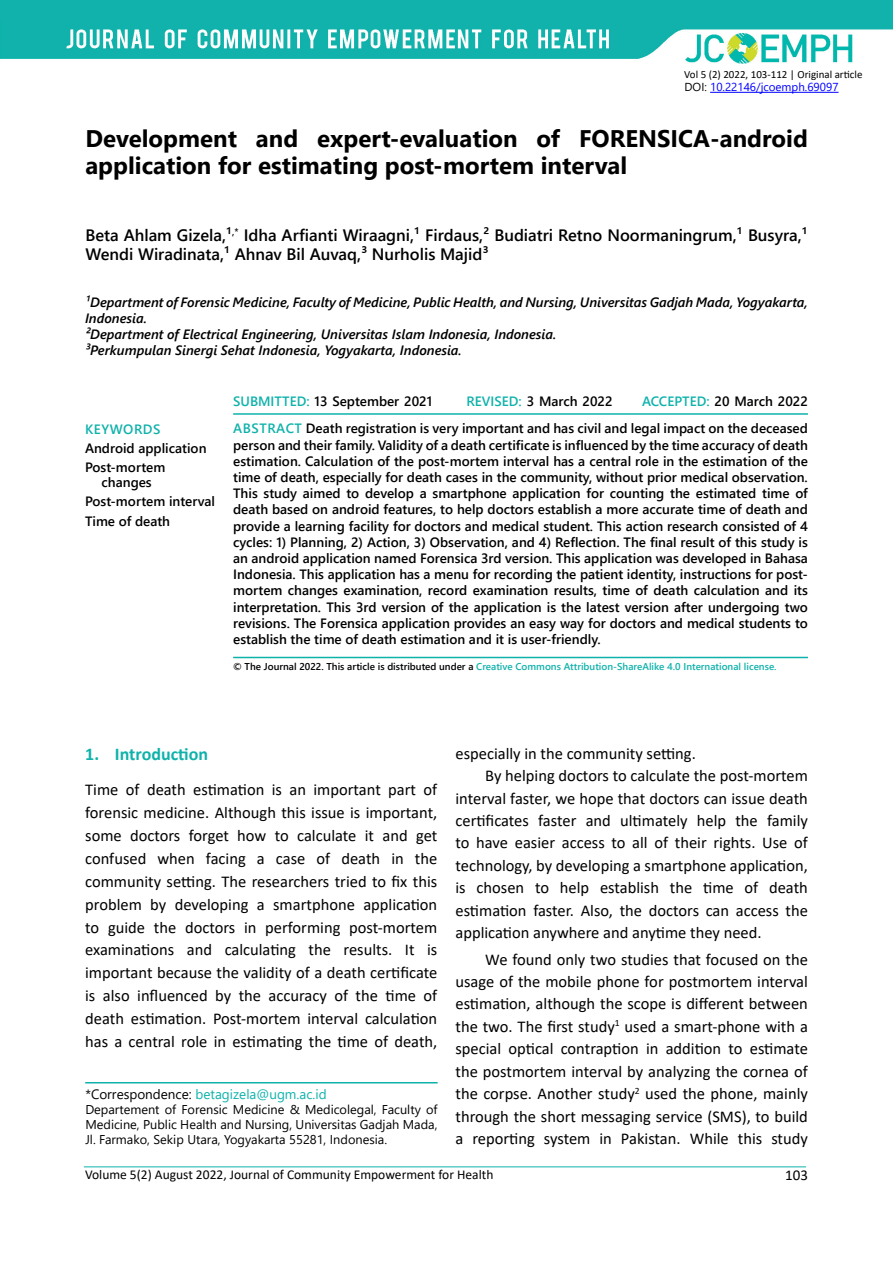
<style>
.page{position:relative;width:893px;height:1263px;background:#fff}
.page>*{position:absolute;margin:0;border:0;box-sizing:border-box;transform-origin:0 0}
.t1{font:700 24px/26.4px "Segoe UI";color:#000}
.t2{font:700 18px "Calibri";color:#0fb2ab}
.t3{font:16.5px/22.8px "Calibri";color:#000;text-align:justify}
.t4{font:600 16.5px/19.5px "Segoe UI";color:#000}
.t5{font:15px "Calibri";color:#000}
.t6{font:600 13.5px/16.2px "Segoe UI";color:#000}
.t7{font:italic 600 13.5px/16.2px "Segoe UI";color:#000}
.t8{font:13.5px "Calibri";color:#000}
.t9{font:13.5px "Segoe UI";color:#0fb2ab}
.t10{font:600 13.5px "Segoe UI";letter-spacing:.04em;color:#0fb2ab}
.t11{font:12.75px/15px "Segoe UI";color:#000;text-align:justify}
.t12{font:11.55px "Segoe UI";color:#00f}
.t13{font:10.95px "Calibri";color:#000}
.t14{font:600 9.9px "Segoe UI";color:#0fb2ab}
.s1{color:#000}
.s2{color:#0fb2ab}
</style>
<div class="page">
<hr style="left:84px;top:1166px;width:722px;height:1px;background:#0fb2ab">
<img style="left:0;top:0;width:893px;height:63px">
<hr style="left:710px;top:92px;width:128px;height:1px;background:#00f">
<hr style="left:233px;top:657px;width:575px;height:1px;background:#0fb2ab">
<hr style="left:233px;top:413px;width:575px;height:2px;background:#0fb2ab">
<hr style="left:85px;top:1082px;width:352px;height:1px;background:#0fb2ab">
<p class="t13" style="left:684px;top:66px;width:180px">Vol 5 (2) 2022, 103-112 | Original article</p>
<p class="t12" style="left:684px;top:76px;width:155px"><span class="s1">DOI:</span> 10.22146/jcoemph.69097</p>
<h1 class="t1" style="left:85px;top:124px;width:724px">Development and expert-evaluation of FORENSICA-android application for estimating post-mortem interval</h1>
<p class="t4" style="left:85px;top:224px;width:724px">Beta Ahlam Gizela,¹<sup>,*</sup> Idha Arfianti Wiraagni,¹ Firdaus,² Budiatri Retno Noormaningrum,¹ Busyra,¹<br>Wendi Wiradinata,¹ Ahnav Bil Auvaq,³ Nurholis Majid³</p>
<p class="t7" style="left:85px;top:292px;width:724px">¹Department of Forensic Medicine, Faculty of Medicine, Public Health, and Nursing, Universitas Gadjah Mada, Yogyakarta, Indonesia.<br>²Department of Electrical Engineering, Universitas Islam Indonesia, Indonesia.<br>³Perkumpulan Sinergi Sehat Indonesia, Yogyakarta, Indonesia.</p>
<p class="t6" style="left:233px;top:392px;width:200px"><span class="s2">SUBMITTED:</span> 13 September 2021</p>
<p class="t6" style="left:467px;top:392px;width:148px"><span class="s2">REVISED:</span> 3 March 2022</p>
<p class="t6" style="left:233px;top:386px;width:576px;line-height:27.8px;text-align:right"><span class="s2">ACCEPTED:</span> 20 March 2022<br><span class="s2">ABSTRACT</span> Death registration is very important and has civil and legal impact on the deceased</p>
<p class="t6" style="left:233px;top:435px;width:576px;text-align:justify">person and their family. Validity of a death certificate is influenced by the time accuracy of death estimation. Calculation of the post-mortem interval has a central role in the estimation of the time of death, especially for death cases in the community, without prior medical observation.<br>This study aimed to develop a smartphone application for counting the estimated time of death based on android features, to help doctors establish a more accurate time of death and provide a learning facility for doctors and medical student. This action research consisted of 4 cycles: 1) Planning, 2) Action, 3) Observation, and 4) Reflection. The final result of this study is an android application named Forensica 3rd version. This application was developed in Bahasa Indonesia. This application has a menu for recording the patient identity, instructions for post&shy;mortem changes examination, record examination results, time of death calculation and its interpretation. This 3rd version of the application is the latest version after undergoing two revisions. The Forensica application provides an easy way for doctors and medical students to establish the time of death estimation and it is user-friendly.</p>
<p class="t14" style="left:233px;top:658px;width:545px"><span class="s1">© The Journal 2022. This article is distributed under a</span> Creative Commons Attribution-ShareAlike 4.0 International license.</p>
<p class="t10" style="left:85px;top:416px;width:77px">KEYWORDS</p>
<p class="t6" style="left:85px;top:437px;width:123px;line-height:19.2px">Android application<br>Post-mortem</p>
<p class="t6" style="left:85px;top:472px;width:132px;line-height:19.2px;text-indent:16px">changes<br>Post-mortem interval<br>Time of death</p>
<p class="t2" style="left:85px;top:741px;width:124px">1. Introduction</p>
<p class="t3" style="left:85px;top:778px;width:354px">Time of death estimation is an important part of forensic medicine. Although this issue is important, some doctors forget how to calculate it and get confused when facing a case of death in the community setting. The researchers tried to fix this problem by developing a smartphone application to guide the doctors in performing post-mortem examinations and calculating the results. It is important because the validity of a death certificate is also influenced by the accuracy of the time of death estimation. Post-mortem interval calculation has a central role in estimating the time of death,</p>
<p class="t9" style="left:85px;top:1081px;width:243px"><span class="s1">*Correspondence:</span> betagizela@ugm.ac.id</p>
<p class="t11" style="left:85px;top:1101px;width:354px">Departement of Forensic Medicine &amp; Medicolegal, Faculty of Medicine, Public Health and Nursing, Universitas Gadjah Mada, Jl. Farmako, Sekip Utara, Yogyakarta 55281, Indonesia.</p>
<p class="t3" style="left:455px;top:741px;width:242px">especially in the community setting.</p>
<p class="t3" style="left:485px;top:764px;width:324px">By helping doctors to calculate the post-mortem</p>
<p class="t3" style="left:455px;top:786px;width:354px">interval faster, we hope that doctors can issue death</p>
<p class="t3" style="left:455px;top:809px;width:354px">certificates faster and ultimately help the family</p>
<p class="t3" style="left:455px;top:831px;width:354px">to have easier access to all of their rights. Use of</p>
<p class="t3" style="left:455px;top:853px;width:354px">technology, by developing a smartphone application,</p>
<p class="t3" style="left:455px;top:876px;width:354px">is chosen to help establish the time of death</p>
<p class="t3" style="left:455px;top:898px;width:354px">estimation faster. Also, the doctors can access the</p>
<p class="t3" style="left:455px;top:921px;width:308px">application anywhere and anytime they need.</p>
<p class="t3" style="left:455px;top:947px;width:354px;line-height:22.4px;text-indent:30px">We found only two studies that focused on the usage of the mobile phone for postmortem interval estimation, although the scope is different between the two. The first study<sup>1</sup> used a smart-phone with a special optical contraption in addition to estimate the postmortem interval by analyzing the cornea of the corpse. Another study<sup>2</sup> used the phone, mainly through the short messaging service (SMS), to build a reporting system in Pakistan. While this study</p>
<p class="t8" style="left:85px;top:1165px;width:410px">Volume 5(2) August 2022, Journal of Community Empowerment for Health</p>
<p class="t5" style="left:785px;top:1164px;width:24px">103</p>
</div>
